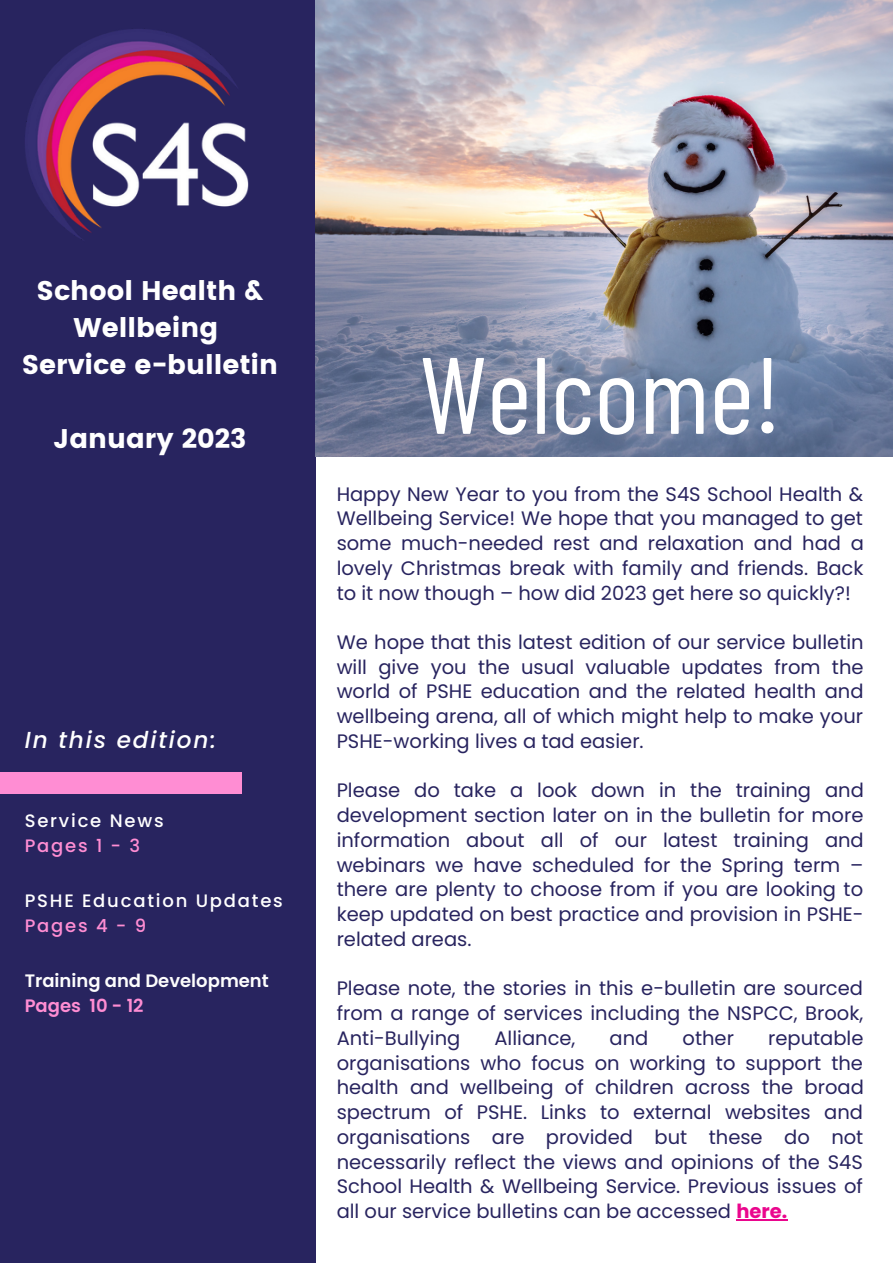
<style>
.page{position:relative;width:893px;height:1264px;background:#fff}
.page>*{position:absolute;margin:0;border:0;box-sizing:border-box;transform-origin:0 0}
.t1{font:108.3px "Barlow Condensed";color:#fff}
.t2{font:27px/37px "Poppins";color:#fff;text-align:center}
.t3{font:italic 500 23.1px "Poppins";letter-spacing:.08em;color:#fff}
.t4{font:19.5px/24.8px "Poppins";color:#28245f;text-align:justify}
.t5{font:500 18px "Poppins";letter-spacing:.1em;color:#fff}
.t6{font:600 18px "Poppins";color:#fdfdfd}
.t7{font:500 18px "Poppins";letter-spacing:.1em;color:#ff8dd3}
.t8{font:600 18px "Poppins";color:#ff8dd3}
.s1{font-weight:700;color:#ea068d}
</style>
<div class="page">
<div style="left:0;top:0;width:315px;height:1262px;background:#28245f"></div>
<div style="left:0;top:772px;width:241px;height:21px;background:#ff8dd3"></div>
<img style="left:25px;top:29px;width:223px;height:211px">
<img style="left:316px;top:0;width:576px;height:457px">
<hr style="left:736px;top:1219px;width:45px;height:1px;background:#ea068d">
<h2 class="t2" style="left:22px;top:272px;width:258px">School Health &amp;<br>Wellbeing<br>Service e-bulletin</h2>
<h2 class="t2" style="left:53px;top:420px;width:194px">January 2023</h2>
<p class="t3" style="left:25px;top:724px;width:193px">In this edition:</p>
<p class="t5" style="left:25px;top:808px;width:140px">Service News</p>
<p class="t7" style="left:25px;top:832px;width:117px">Pages 1 - 3</p>
<p class="t5" style="left:25px;top:888px;width:260px">PSHE Education Updates</p>
<p class="t7" style="left:25px;top:913px;width:123px">Pages 4 - 9</p>
<p class="t6" style="left:25px;top:968px;width:245px">Training and Development</p>
<p class="t8" style="left:25px;top:993px;width:120px">Pages 10 - 12</p>
<h1 class="t1" style="left:419px;top:325px;width:363px">Welcome!</h1>
<p class="t4" style="left:336px;top:481px;width:528px">Happy New Year to you from the S4S School Health &amp; Wellbeing Service! We hope that you managed to get some much-needed rest and relaxation and had a lovely Christmas break with family and friends. Back to it now though – how did 2023 get here so quickly?!</p>
<p class="t4" style="left:336px;top:629px;width:528px">We hope that this latest edition of our service bulletin will give you the usual valuable updates from the world of PSHE education and the related health and wellbeing arena, all of which might help to make your PSHE-working lives a tad easier.</p>
<p class="t4" style="left:336px;top:778px;width:528px">Please do take a look down in the training and development section later on in the bulletin for more information about all of our latest training and webinars we have scheduled for the Spring term – there are plenty to choose from if you are looking to keep updated on best practice and provision in PSHE&shy;related areas.</p>
<p class="t4" style="left:336px;top:976px;width:528px">Please note, the stories in this e-bulletin are sourced from a range of services including the NSPCC, Brook, Anti-Bullying</p>
<p class="t4" style="left:494px;top:1025px;width:82px">Alliance,</p>
<p class="t4" style="left:609px;top:1025px;width:40px">and</p>
<p class="t4" style="left:682px;top:1025px;width:53px">other</p>
<p class="t4" style="left:336px;top:1025px;width:528px;text-indent:431px">reputable organisations who focus on working to support the health and wellbeing of children across the broad spectrum of PSHE. Links to external websites and organisations are provided but these do not necessarily reflect the views and opinions of the S4S School Health &amp; Wellbeing Service. Previous issues of all our service bulletins can be accessed <span class="s1">here.</span></p>
</div>
